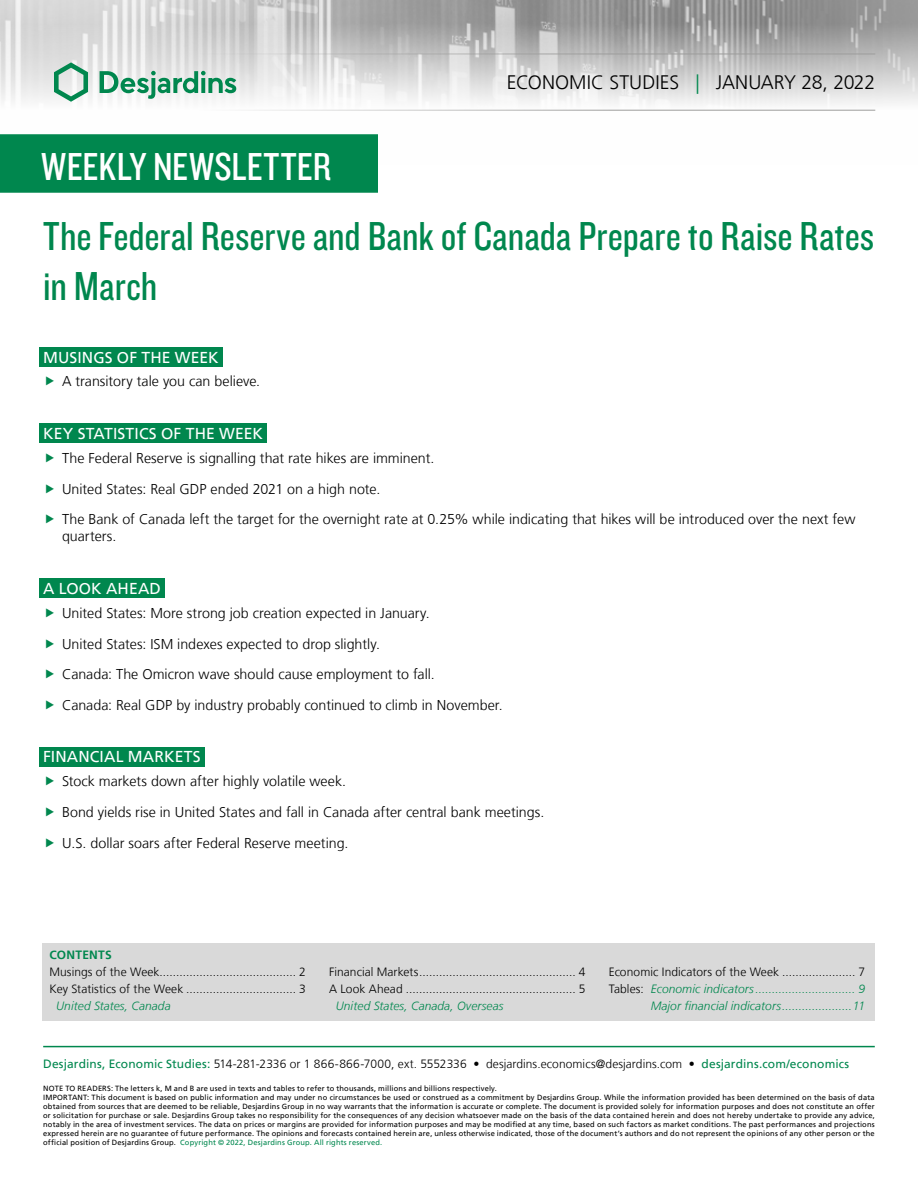
<style>
.page{position:relative;width:918px;height:1188px;background:#fff}
.page>*{position:absolute;margin:0;border:0;box-sizing:border-box;transform-origin:0 0}
.t1{font:42px/50.4px "Knockout 29 Junior Ltweight";color:#00874e}
.t2{font:40.5px "Knockout 29 Junior Ltweight";letter-spacing:.005em;color:#fff}
.t3{font:300 19.5px "Frutiger LT";color:#000}
.t4{font:15.75px "Frutiger LT";letter-spacing:.005em;color:#fff}
.t5{font:300 14.25px/30.6px "Frutiger LT";color:#000}
.t6{font:300 12px "Frutiger LT";letter-spacing:.005em;color:#000}
.t7{font:italic 300 12px "Frutiger LT";letter-spacing:.005em;color:#00874e}
.t8{font:700 12px "Frutiger LT";letter-spacing:.02em;color:#00874e}
.t9{font:7.5px/9px "Frutiger LT";letter-spacing:.02em;color:#000}
.s1{color:#00874e}
.s2{font-style:normal;color:#000}
.s3{font-weight:400;color:#00874e}
</style>
<div class="page">
<img style="left:0;top:0;width:918px;height:111px">
<hr style="left:43px;top:54px;width:832px;height:1px;background:#9d9d9c">
<hr style="left:43px;top:110px;width:832px;height:1px;background:#9d9d9c">
<svg style="left:54px;top:62px;width:34px;height:40px"></svg>
<svg style="left:100px;top:71px;width:136px;height:28px"></svg>
<div style="left:0;top:135px;width:377px;height:57px;background:#00874e"></div>
<div style="left:0;top:134px;width:378px;height:59px;border:2px solid #00874e"></div>
<div style="left:43px;top:943px;width:832px;height:77px;background:#d9d9d9"></div>
<hr style="left:43px;top:1046px;width:832px;height:1px;background:#00874e">
<div style="left:39px;top:347px;width:184px;height:20px;background:#00874e"></div>
<div style="left:39px;top:423px;width:228px;height:20px;background:#00874e"></div>
<div style="left:39px;top:578px;width:126px;height:20px;background:#00874e"></div>
<div style="left:39px;top:747px;width:166px;height:20px;background:#00874e"></div>
<h2 class="t2" style="left:41px;top:140px;width:291px">WEEKLY NEWSLETTER</h2>
<h3 class="t3" style="left:507px;top:72px;width:370px">ECONOMIC STUDIES <span class="s1">|</span> JANUARY 28, 2022</h3>
<h1 class="t1" style="left:43px;top:209px;width:833px">The Federal Reserve and Bank of Canada Prepare to Raise Rates in March</h1>
<h3 class="t4" style="left:43px;top:348px;width:177px">MUSINGS OF THE WEEK</h3>
<h3 class="t5" style="left:62px;top:366px;width:200px">A transitory tale you can believe.</h3>
<h3 class="t4" style="left:43px;top:424px;width:221px">KEY STATISTICS OF THE WEEK</h3>
<p class="t5" style="left:62px;top:443px;width:795px">The Federal Reserve is signalling that rate hikes are imminent.<br>United States: Real GDP ended 2021 on a high note.<br>The Bank of Canada left the target for the overnight rate at 0.25% while indicating that hikes will be introduced over the next few</p>
<h3 class="t5" style="left:62px;top:521px;width:56px">quarters.</h3>
<h3 class="t4" style="left:43px;top:579px;width:119px">A LOOK AHEAD</h3>
<p class="t5" style="left:62px;top:598px;width:442px">United States: More strong job creation expected in January.<br>United States: ISM indexes expected to drop slightly.<br>Canada: The Omicron wave should cause employment to fall.<br>Canada: Real GDP by industry probably continued to climb in November.</p>
<h3 class="t4" style="left:43px;top:748px;width:159px">FINANCIAL MARKETS</h3>
<h3 class="t5" style="left:62px;top:766px;width:484px">Stock markets down after highly volatile week.<br>Bond yields rise in United States and fall in Canada after central bank meetings.<br>U.S. dollar soars after Federal Reserve meeting.</h3>
<h3 class="t8" style="left:49px;top:948px;width:64px">CONTENTS</h3>
<h3 class="t6" style="left:49px;top:965px;width:258px">Musings of the Week......................................... 2</h3>
<h3 class="t6" style="left:329px;top:965px;width:258px">Financial Markets............................................... 4</h3>
<h3 class="t6" style="left:609px;top:965px;width:258px">Economic Indicators of the Week ...................... 7</h3>
<h3 class="t6" style="left:49px;top:982px;width:258px">Key Statistics of the Week ................................. 3</h3>
<h3 class="t6" style="left:329px;top:982px;width:258px">A Look Ahead ................................................... 5</h3>
<h3 class="t7" style="left:609px;top:982px;width:258px"><span class="s2">Tables:</span> Economic indicators .............................. 9</h3>
<h3 class="t7" style="left:56px;top:999px;width:116px">United States, Canada</h3>
<h3 class="t7" style="left:336px;top:999px;width:169px">United States, Canada, Overseas</h3>
<h3 class="t7" style="left:651px;top:999px;width:216px">Major financial indicators.....................11</h3>
<h3 class="t6" style="left:43px;top:1057px;width:808px"><span class="s3">Desjardins, Economic Studies:</span> 514-281-2336 or 1 866-866-7000, ext. 5552336 • desjardins.economics@desjardins.com • <span class="s3">desjardins.com/economics</span></h3>
<p class="t9" style="left:43px;top:1084px;width:833px">NOTE TO READERS: The letters k, M and B are used in texts and tables to refer to thousands, millions and billions respectively.<br>IMPORTANT: This document is based on public information and may under no circumstances be used or construed as a commitment by Desjardins Group. While the information provided has been determined on the basis of data obtained from sources that are deemed to be reliable, Desjardins Group in no way warrants that the information is accurate or complete. The document is provided solely for information purposes and does not constitute an offer or solicitation for purchase or sale. Desjardins Group takes no responsibility for the consequences of any decision whatsoever made on the basis of the data contained herein and does not hereby undertake to provide any advice, notably in the area of investment services. The data on prices or margins are provided for information purposes and may be modified at any time, based on such factors as market conditions. The past performances and projections expressed herein are no guarantee of future performance. The opinions and forecasts contained herein are, unless otherwise indicated, those of the document’s authors and do not represent the opinions of any other person or the official position of Desjardins Group. <span class="s1">Copyright © 2022, Desjardins Group. All rights reserved.</span></p>
</div>
